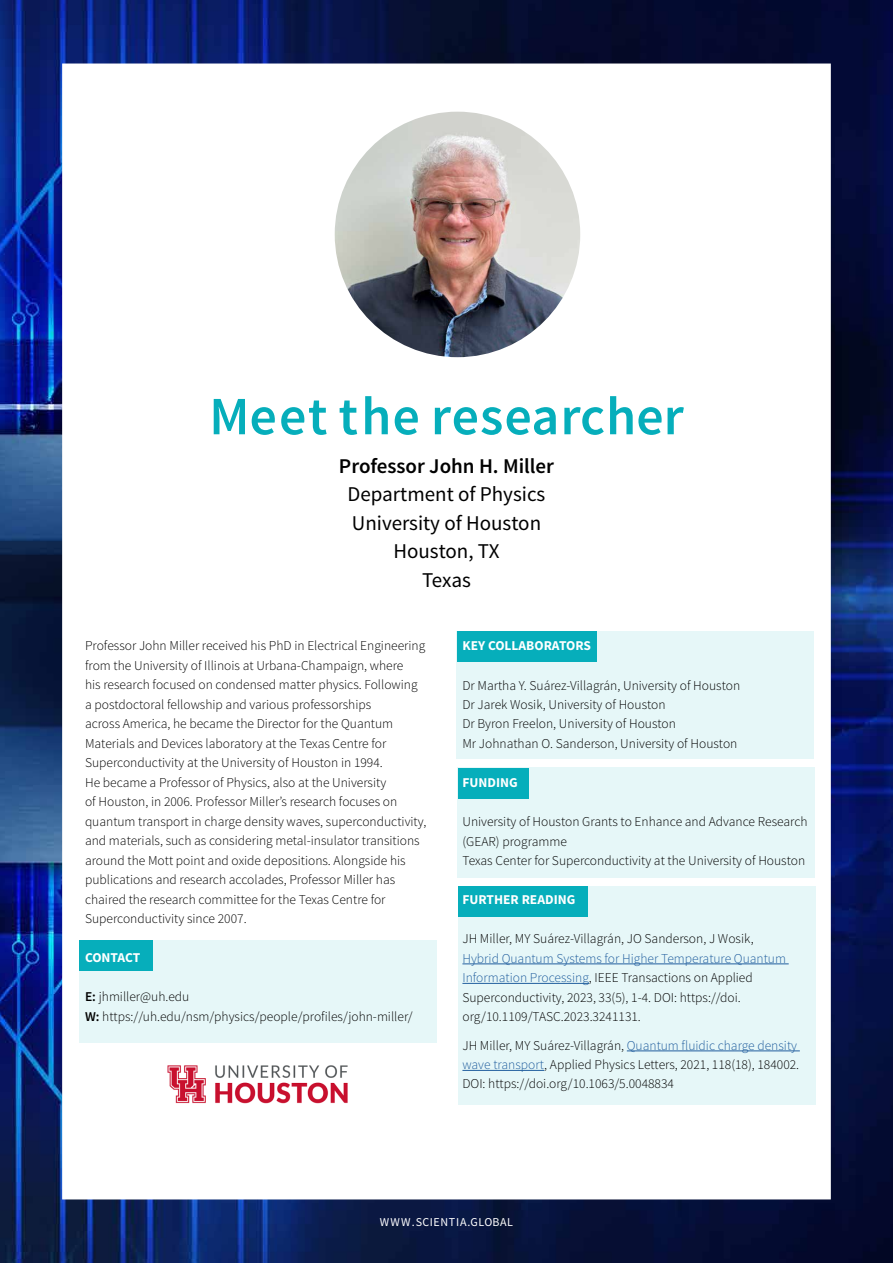
<style>
.page{position:relative;width:893px;height:1263px;background:#fff}
.page>*{position:absolute;margin:0;border:0;box-sizing:border-box;transform-origin:0 0}
.t1{font:600 54px "Source Sans Pro";letter-spacing:.02em;color:#06aebb}
.t2{font:21px/28.5px "Source Sans Pro";color:#000;text-align:center}
.t3{font:600 21px "Source Sans Pro";color:#000}
.t4{font:300 13.5px/19.5px "Source Sans Pro";color:#000}
.t5{font:700 13.5px "Source Sans Pro";color:#fff}
.t6{font:12px "Source Sans Pro";letter-spacing:.05em;color:#fff}
.s1{font-weight:600}
.s2{color:#215e9e}
</style>
<div class="page">
<img style="left:0;top:0;width:893px;height:1263px">
<div style="left:62px;top:64px;width:769px;height:1135px;background:#fff;border:2px solid #fff"></div>
<div style="left:79px;top:940px;width:358px;height:103px;background:#e6f7f8"></div>
<div style="left:458px;top:886px;width:357px;height:218px;background:#e6f7f8"></div>
<div style="left:80px;top:941px;width:73px;height:30px;background:#06aebb"></div>
<div style="left:459px;top:886px;width:129px;height:31px;background:#06aebb"></div>
<div style="left:456px;top:631px;width:358px;height:128px;background:#e6f7f8"></div>
<div style="left:457px;top:767px;width:358px;height:111px;background:#e6f7f8"></div>
<div style="left:457px;top:632px;width:140px;height:30px;background:#06aebb"></div>
<div style="left:458px;top:768px;width:70px;height:30px;background:#06aebb"></div>
<hr style="left:462px;top:963px;width:327px;height:1px;background:#215e9e">
<hr style="left:462px;top:983px;width:127px;height:1px;background:#215e9e">
<hr style="left:627px;top:1050px;width:173px;height:1px;background:#215e9e">
<hr style="left:462px;top:1070px;width:82px;height:1px;background:#215e9e">
<img style="left:335px;top:112px;width:245px;height:245px;border-radius:123px">
<img style="left:167px;top:1066px;width:180px;height:37px">
<h1 class="t1" style="left:209px;top:382px;width:476px">Meet the researcher</h1>
<h2 class="t3" style="left:339px;top:453px;width:217px">Professor John H. Miller</h2>
<h2 class="t2" style="left:347px;top:480px;width:199px">Department of Physics<br>University of Houston<br>Houston, TX<br>Texas</h2>
<p class="t4" style="left:85px;top:636px;width:343px">Professor John Miller received his PhD in Electrical Engineering from the University of Illinois at Urbana-Champaign, where<br>his research focused on condensed matter physics. Following a postdoctoral fellowship and various professorships<br>across America, he became the Director for the Quantum Materials and Devices laboratory at the Texas Centre for Superconductivity at the University of Houston in 1994.<br>He became a Professor of Physics, also at the University<br>of Houston, in 2006. Professor Miller’s research focuses on quantum transport in charge density waves, superconductivity, and materials, such as considering metal-insulator transitions around the Mott point and oxide depositions. Alongside his publications and research accolades, Professor Miller has chaired the research committee for the Texas Centre for Superconductivity since 2007.</p>
<p class="t5" style="left:85px;top:949px;width:57px">CONTACT</p>
<p class="t4" style="left:85px;top:987px;width:329px"><span class="s1">E:</span> jhmiller@uh.edu<br><span class="s1">W:</span> https://uh.edu/nsm/physics/people/profiles/john-miller/</p>
<p class="t5" style="left:462px;top:637px;width:130px">KEY COLLABORATORS</p>
<p class="t4" style="left:462px;top:675px;width:279px">Dr Martha Y. Suárez-Villagrán, University of Houston Dr Jarek Wosik, University of Houston<br>Dr Byron Freelon, University of Houston<br>Mr Johnathan O. Sanderson, University of Houston</p>
<p class="t5" style="left:462px;top:774px;width:57px">FUNDING</p>
<p class="t4" style="left:462px;top:812px;width:347px">University of Houston Grants to Enhance and Advance Research (GEAR) programme<br>Texas Center for Superconductivity at the University of Houston</p>
<p class="t5" style="left:462px;top:891px;width:114px">FURTHER READING</p>
<p class="t4" style="left:462px;top:929px;width:293px">JH Miller, MY Suárez-Villagrán, JO Sanderson, J Wosik,</p>
<p class="t4" style="left:462px;top:948px;width:325px"><span class="s2">Hybrid Quantum Systems for Higher Temperature Quantum Information Processing</span>, IEEE Transactions on Applied Superconductivity, 2023, 33(5), 1-4. DOI: https://doi. org/10.1109/TASC.2023.3241131.</p>
<p class="t4" style="left:462px;top:1035px;width:338px">JH Miller, MY Suárez-Villagrán, <span class="s2">Quantum fluidic charge density wave transport</span>, Applied Physics Letters, 2021, 118(18), 184002.<br>DOI: https://doi.org/10.1063/5.0048834</p>
<p class="t6" style="left:380px;top:1214px;width:135px">WWW.SCIENTIA.GLOBAL</p>
</div>
